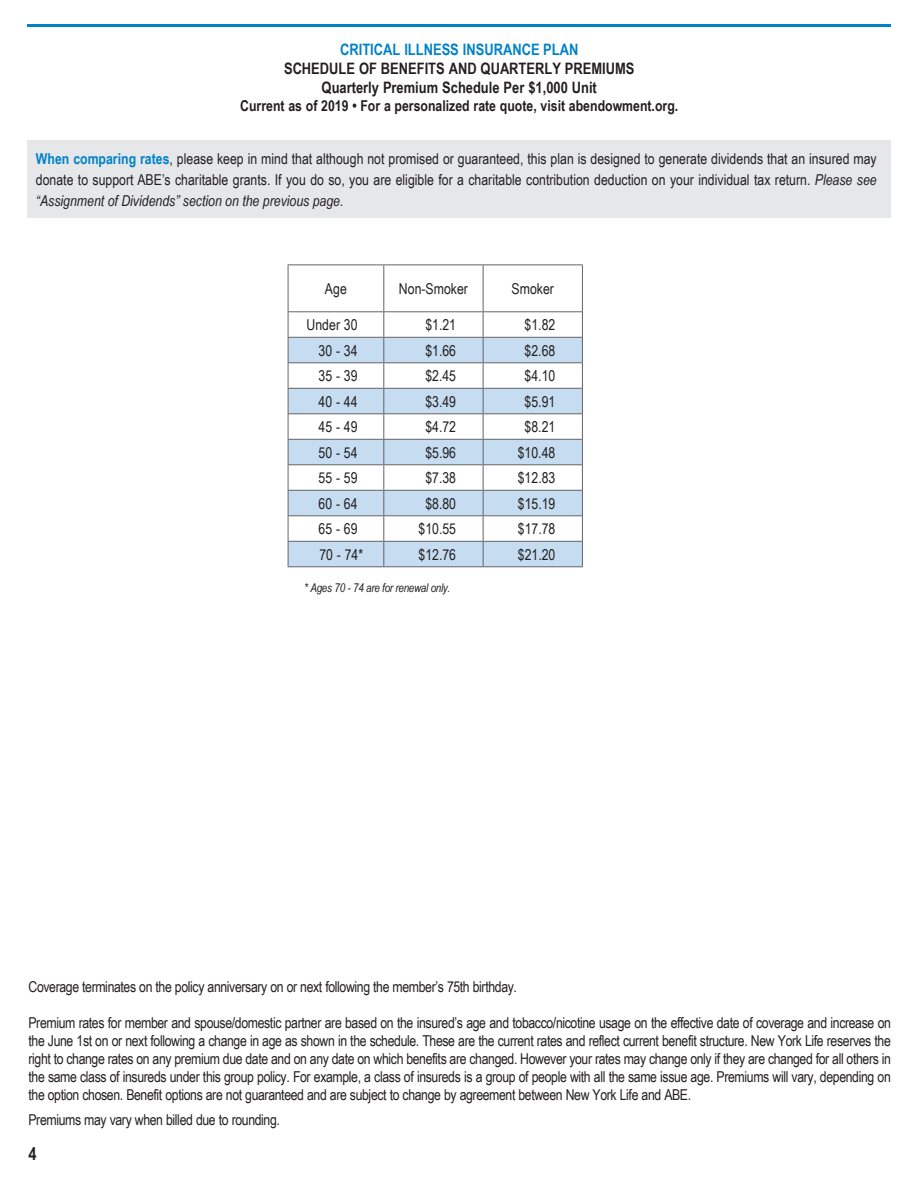
<style>
.page{position:relative;width:918px;height:1188px;background:#fff}
.page>*{position:absolute;margin:0;border:0;box-sizing:border-box;transform-origin:0 0}
.t1{font:700 18px "Arial Narrow";color:#231f20}
.t2{font:700 15.75px/18.9px "Arial Narrow";color:#231f20;text-align:center}
.t3{font:700 15.75px "Arial Narrow";color:#0082c8}
.t4{font:15px/18px "Arial Narrow";letter-spacing:-.025em;color:#231f20;text-align:justify}
.t5{font:700 15px "Arial Narrow";color:#231f20}
.t6{font:15px "Arial Narrow";color:#231f20}
.t7{font:italic 12px "Arial Narrow";letter-spacing:-.025em;color:#231f20}
.s1{font-weight:700;color:#0082c8}
.s2{font-style:italic}
</style>
<div class="page">
<hr style="left:27px;top:24px;width:864px;height:3px;background:#0082c8">
<div style="left:28px;top:140px;width:863px;height:78px;background:#e6e7e9"></div>
<svg style="left:289px;top:338px;width:293px;height:228px;fill:#c5dcf1"></svg>
<hr style="left:288px;top:265px;width:96px;height:1px;background:#636366">
<hr style="left:288px;top:265px;width:1px;height:46px;background:#636366">
<hr style="left:384px;top:265px;width:99px;height:1px;background:#636366">
<hr style="left:383px;top:265px;width:1px;height:46px;background:#636366">
<hr style="left:483px;top:265px;width:100px;height:1px;background:#636366">
<hr style="left:483px;top:265px;width:1px;height:46px;background:#636366">
<hr style="left:582px;top:265px;width:1px;height:46px;background:#636366">
<hr style="left:288px;top:311px;width:96px;height:1px;background:#636366">
<hr style="left:384px;top:311px;width:99px;height:1px;background:#636366">
<hr style="left:483px;top:311px;width:100px;height:1px;background:#636366">
<hr style="left:288px;top:337px;width:96px;height:1px;background:#636366">
<hr style="left:384px;top:337px;width:99px;height:1px;background:#636366">
<hr style="left:483px;top:337px;width:100px;height:1px;background:#636366">
<hr style="left:288px;top:362px;width:96px;height:1px;background:#636366">
<hr style="left:384px;top:362px;width:99px;height:1px;background:#636366">
<hr style="left:483px;top:362px;width:100px;height:1px;background:#636366">
<hr style="left:288px;top:388px;width:96px;height:1px;background:#636366">
<hr style="left:384px;top:388px;width:99px;height:1px;background:#636366">
<hr style="left:483px;top:388px;width:100px;height:1px;background:#636366">
<hr style="left:288px;top:413px;width:96px;height:1px;background:#636366">
<hr style="left:384px;top:413px;width:99px;height:1px;background:#636366">
<hr style="left:483px;top:413px;width:100px;height:1px;background:#636366">
<hr style="left:288px;top:439px;width:96px;height:1px;background:#636366">
<hr style="left:384px;top:439px;width:99px;height:1px;background:#636366">
<hr style="left:483px;top:439px;width:100px;height:1px;background:#636366">
<hr style="left:288px;top:464px;width:96px;height:1px;background:#636366">
<hr style="left:384px;top:464px;width:99px;height:1px;background:#636366">
<hr style="left:483px;top:464px;width:100px;height:1px;background:#636366">
<hr style="left:288px;top:490px;width:96px;height:1px;background:#636366">
<hr style="left:384px;top:490px;width:99px;height:1px;background:#636366">
<hr style="left:483px;top:490px;width:100px;height:1px;background:#636366">
<hr style="left:288px;top:515px;width:96px;height:1px;background:#636366">
<hr style="left:384px;top:515px;width:99px;height:1px;background:#636366">
<hr style="left:483px;top:515px;width:100px;height:1px;background:#636366">
<hr style="left:288px;top:541px;width:96px;height:1px;background:#636366">
<svg style="left:288px;top:312px;width:1px;height:254px"></svg>
<hr style="left:384px;top:541px;width:99px;height:1px;background:#636366">
<svg style="left:383px;top:312px;width:1px;height:254px"></svg>
<hr style="left:483px;top:541px;width:100px;height:1px;background:#636366">
<svg style="left:483px;top:312px;width:1px;height:254px"></svg>
<svg style="left:582px;top:312px;width:1px;height:254px"></svg>
<hr style="left:288px;top:566px;width:96px;height:1px;background:#636366">
<hr style="left:384px;top:566px;width:99px;height:1px;background:#636366">
<hr style="left:483px;top:566px;width:100px;height:1px;background:#636366">
<p class="t3" style="left:340px;top:37px;width:240px">CRITICAL ILLNESS INSURANCE PLAN</p>
<p class="t2" style="left:284px;top:58px;width:352px">SCHEDULE OF BENEFITS AND QUARTERLY PREMIUMS<br>Quarterly Premium Schedule Per $1,000 Unit</p>
<p class="t5" style="left:240px;top:94px;width:440px">Current as of 2019 • For a personalized rate quote, visit abendowment.org.</p>
<p class="t4" style="left:36px;top:148px;width:842px;line-height:21px"><span class="s1">When comparing rates</span>, please keep in mind that although not promised or guaranteed, this plan is designed to generate dividends that an insured may donate to support ABE’s charitable grants. If you do so, you are eligible for a charitable contribution deduction on your individual tax return. <span class="s2">Please see “Assignment of Dividends” section on the previous page.</span></p>
<p class="t4" style="left:325px;top:279px;width:23px">Age</p>
<p class="t6" style="left:399px;top:278px;width:71px">Non-Smoker</p>
<p class="t4" style="left:512px;top:279px;width:44px">Smoker</p>
<p class="t4" style="left:307px;top:315px;width:52px">Under 30</p>
<p class="t4" style="left:425px;top:315px;width:32px">$1.21</p>
<p class="t4" style="left:525px;top:315px;width:32px">$1.82</p>
<p class="t4" style="left:319px;top:341px;width:40px">30 - 34</p>
<p class="t4" style="left:425px;top:341px;width:32px">$1.66</p>
<p class="t4" style="left:525px;top:341px;width:32px">$2.68</p>
<p class="t4" style="left:319px;top:366px;width:40px">35 - 39</p>
<p class="t4" style="left:425px;top:366px;width:32px">$2.45</p>
<p class="t4" style="left:525px;top:366px;width:32px">$4.10</p>
<p class="t4" style="left:319px;top:392px;width:40px">40 - 44</p>
<p class="t4" style="left:425px;top:392px;width:32px">$3.49</p>
<p class="t4" style="left:525px;top:392px;width:32px">$5.91</p>
<p class="t4" style="left:319px;top:417px;width:40px">45 - 49</p>
<p class="t4" style="left:425px;top:417px;width:32px">$4.72</p>
<p class="t4" style="left:525px;top:417px;width:32px">$8.21</p>
<p class="t4" style="left:319px;top:443px;width:40px">50 - 54</p>
<p class="t4" style="left:425px;top:443px;width:32px">$5.96</p>
<p class="t4" style="left:518px;top:443px;width:39px">$10.48</p>
<p class="t4" style="left:319px;top:468px;width:40px">55 - 59</p>
<p class="t4" style="left:425px;top:468px;width:32px">$7.38</p>
<p class="t4" style="left:518px;top:468px;width:39px">$12.83</p>
<p class="t4" style="left:319px;top:494px;width:40px">60 - 64</p>
<p class="t4" style="left:425px;top:494px;width:32px">$8.80</p>
<p class="t4" style="left:518px;top:494px;width:39px">$15.19</p>
<p class="t4" style="left:319px;top:519px;width:40px">65 - 69</p>
<p class="t4" style="left:419px;top:519px;width:39px">$10.55</p>
<p class="t4" style="left:518px;top:519px;width:39px">$17.78</p>
<p class="t4" style="left:319px;top:545px;width:45px">70 - 74*</p>
<p class="t4" style="left:419px;top:545px;width:39px">$12.76</p>
<p class="t4" style="left:518px;top:545px;width:39px">$21.20</p>
<p class="t7" style="left:304px;top:579px;width:147px">* Ages 70 - 74 are for renewal only.</p>
<p class="t4" style="left:28px;top:977px;width:490px">Coverage terminates on the policy anniversary on or next following the member’s 75th birthday.</p>
<p class="t4" style="left:28px;top:1013px;width:864px">Premium rates for member and spouse/domestic partner are based on the insured’s age and tobacco/nicotine usage on the effective date of coverage and increase on the June 1st on or next following a change in age as shown in the schedule. These are the current rates and reflect current benefit structure. New York Life reserves the right to change rates on any premium due date and on any date on which benefits are changed. However your rates may change only if they are changed for all others in the same class of insureds under this group policy. For example, a class of insureds is a group of people with all the same issue age. Premiums will vary, depending on the option chosen. Benefit options are not guaranteed and are subject to change by agreement between New York Life and ABE.</p>
<p class="t4" style="left:28px;top:1110px;width:253px">Premiums may vary when billed due to rounding.</p>
<p class="t1" style="left:28px;top:1140px;width:10px">4</p>
</div>
